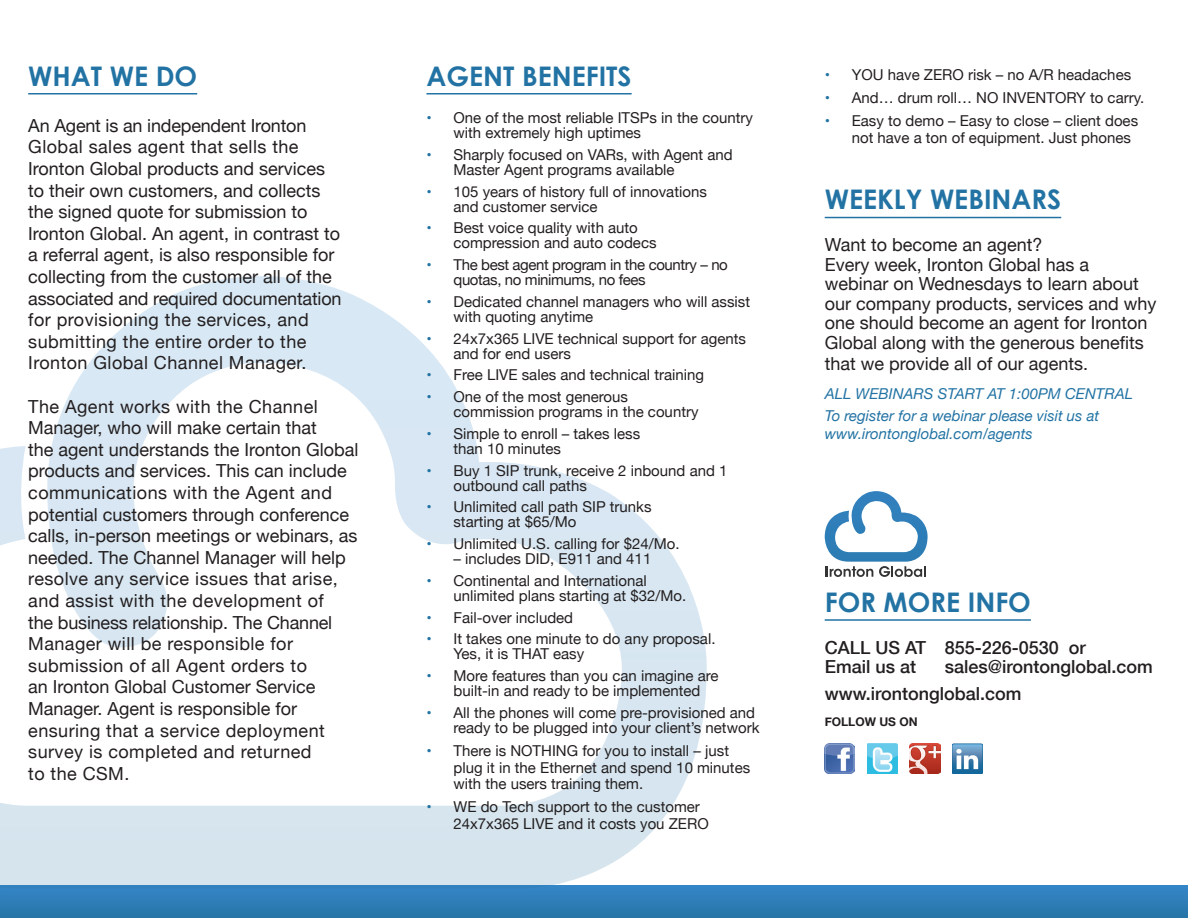
<style>
.page{position:relative;width:1188px;height:918px;background:#fff}
.page>*{position:absolute;margin:0;border:0;box-sizing:border-box;transform-origin:0 0}
.t1{font:700 27px "Century Gothic";color:#2273a4}
.t2{font:18px/21.6px "Helvetica Neue";color:#231f20}
.t3{font:500 18px "Helvetica Neue";color:#231f20}
.t4{font:15px/15px "Helvetica Neue";color:#231f20}
.t5{font:italic 15px "Helvetica Neue";color:#2273a4}
.t6{font:15px/15px "Helvetica Neue";letter-spacing:-.025em;color:#231f20}
.t7{font:700 12px "Helvetica Neue";color:#231f20}
.s1{color:#2273a4}
</style>
<div class="page">
<div style="left:0;top:886px;width:1188px;height:32px;background:linear-gradient(to bottom,#3585c7,#2776a8)"></div>
<svg style="left:0;top:276px;width:711px;height:612px"></svg>
<hr style="left:28px;top:93px;width:169px;height:1px;background:#2273a4">
<hr style="left:426px;top:93px;width:206px;height:1px;background:#2273a4">
<hr style="left:825px;top:217px;width:236px;height:1px;background:#2273a4">
<img style="left:825px;top:744px;width:30px;height:30px">
<img style="left:867px;top:744px;width:31px;height:30px">
<img style="left:910px;top:744px;width:30px;height:30px">
<img style="left:952px;top:744px;width:31px;height:30px">
<hr style="left:825px;top:619px;width:206px;height:2px;background:#2273a4">
<svg style="left:825px;top:491px;width:103px;height:86px"></svg>
<p class="t1" style="left:28px;top:59px;width:171px">WHAT WE DO</p>
<p class="t2" style="left:28px;top:116px;width:315px">An Agent is an independent Ironton Global sales agent that sells the Ironton Global products and services to their own customers, and collects the signed quote for submission to Ironton Global. An agent, in contrast to a referral agent, is also responsible for collecting from the customer all of the associated and required documentation for provisioning the services, and submitting the entire order to the Ironton Global Channel Manager.</p>
<p class="t2" style="left:28px;top:396px;width:332px">The Agent works with the Channel Manager, who will make certain that<br>the agent understands the Ironton Global products and services. This can include communications with the Agent and potential customers through conference calls, in-person meetings or webinars, as needed. The Channel Manager will help resolve any service issues that arise, and assist with the development of<br>the business relationship. The Channel Manager will be responsible for submission of all Agent orders to<br>an Ironton Global Customer Service Manager. Agent is responsible for ensuring that a service deployment survey is completed and returned<br>to the CSM.</p>
<p class="t1" style="left:426px;top:59px;width:207px">AGENT BENEFITS</p>
<p class="t4" style="left:453px;top:111px;width:301px;text-indent:-27px"><span class="s1">•</span> One of the most reliable ITSPs in the country with extremely high uptimes</p>
<p class="t4" style="left:453px;top:148px;width:281px;text-indent:-27px"><span class="s1">•</span> Sharply focused on VARs, with Agent and<br>Master Agent programs available</p>
<p class="t4" style="left:453px;top:185px;width:255px;text-indent:-27px"><span class="s1">•</span> 105 years of history full of innovations and customer service</p>
<p class="t4" style="left:453px;top:221px;width:205px;text-indent:-27px"><span class="s1">•</span> Best voice quality with auto compression and auto codecs</p>
<p class="t6" style="left:453px;top:258px;width:276px;text-indent:-27px"><span class="s1">•</span> The best agent program in the country – no quotas, no minimums, no fees</p>
<p class="t4" style="left:453px;top:295px;width:298px;text-indent:-27px"><span class="s1">•</span> Dedicated channel managers who will assist with quoting anytime</p>
<p class="t4" style="left:453px;top:332px;width:294px;text-indent:-27px"><span class="s1">•</span> 24x7x365 LIVE technical support for agents and for end users</p>
<p class="t4" style="left:426px;top:368px;width:279px"><span class="s1">•</span> Free LIVE sales and technical training</p>
<p class="t4" style="left:453px;top:390px;width:247px;text-indent:-27px"><span class="s1">•</span> One of the most generous commission programs in the country</p>
<p class="t4" style="left:453px;top:427px;width:188px;text-indent:-27px"><span class="s1">•</span> Simple to enroll – takes less than 10 minutes</p>
<p class="t4" style="left:453px;top:464px;width:275px;text-indent:-27px"><span class="s1">•</span> Buy 1 SIP trunk, receive 2 inbound and 1 outbound call paths</p>
<p class="t4" style="left:453px;top:500px;width:200px;text-indent:-27px"><span class="s1">•</span> Unlimited call path SIP trunks starting at $65/Mo</p>
<p class="t4" style="left:426px;top:537px;width:255px"><span class="s1">•</span> Unlimited U.S. calling for $24/Mo.</p>
<p class="t4" style="left:453px;top:552px;width:199px">– includes DID, E911 and 411</p>
<p class="t4" style="left:453px;top:574px;width:234px;text-indent:-27px"><span class="s1">•</span> Continental and International unlimited plans starting at $32/Mo.</p>
<p class="t4" style="left:426px;top:611px;width:148px"><span class="s1">•</span> Fail-over included</p>
<p class="t4" style="left:453px;top:632px;width:264px;text-indent:-27px"><span class="s1">•</span> It takes one minute to do any proposal.<br>Yes, it is THAT easy</p>
<p class="t4" style="left:426px;top:669px;width:294px;text-align:center"><span class="s1">•</span> More features than you can imagine are built-in and ready to be implemented</p>
<p class="t4" style="left:426px;top:706px;width:335px;text-align:right"><span class="s1">•</span> All the phones will come pre-provisioned and ready to be plugged into your client’s network</p>
<p class="t4" style="left:453px;top:743px;width:298px;line-height:16.5px;text-indent:-27px"><span class="s1">•</span> There is NOTHING for you to install – just plug it in the Ethernet and spend 10 minutes with the users training them.</p>
<p class="t4" style="left:453px;top:800px;width:257px;line-height:16.5px;text-indent:-27px"><span class="s1">•</span> WE do Tech support to the customer<br>24x7x365 LIVE and it costs you ZERO</p>
<p class="t4" style="left:825px;top:68px;width:308px"><span class="s1">•</span> YOU have ZERO risk – no A/R headaches</p>
<p class="t4" style="left:825px;top:91px;width:321px"><span class="s1">•</span> And… drum roll… NO INVENTORY to carry.</p>
<p class="t4" style="left:852px;top:113px;width:288px;line-height:16.5px;text-indent:-27px"><span class="s1">•</span> Easy to demo – Easy to close – client does not have a ton of equipment. Just phones</p>
<p class="t1" style="left:825px;top:182px;width:238px">WEEKLY WEBINARS</p>
<p class="t2" style="left:825px;top:235px;width:219px">Want to become an agent?</p>
<p class="t2" style="left:825px;top:256px;width:333px;line-height:19.5px">Every week, Ironton Global has a webinar on Wednesdays to learn about our company products, services and why one should become an agent for Ironton Global along with the generous benefits</p>
<p class="t2" style="left:825px;top:354px;width:265px">that we provide all of our agents.</p>
<p class="t5" style="left:825px;top:383px;width:310px">ALL WEBINARS START AT 1:00PM CENTRAL</p>
<p class="t5" style="left:825px;top:405px;width:276px">To register for a webinar please visit us at</p>
<p class="t5" style="left:825px;top:423px;width:210px">www.irontonglobal.com/agents</p>
<p class="t1" style="left:825px;top:585px;width:208px">FOR MORE INFO</p>
<p class="t3" style="left:825px;top:633px;width:263px">CALL US AT 855-226-0530 or</p>
<p class="t3" style="left:825px;top:652px;width:93px">Email us at</p>
<p class="t3" style="left:945px;top:652px;width:210px">sales@irontonglobal.com</p>
<p class="t3" style="left:825px;top:679px;width:198px">www.irontonglobal.com</p>
<p class="t7" style="left:825px;top:712px;width:94px">FOLLOW US ON</p>
</div>
